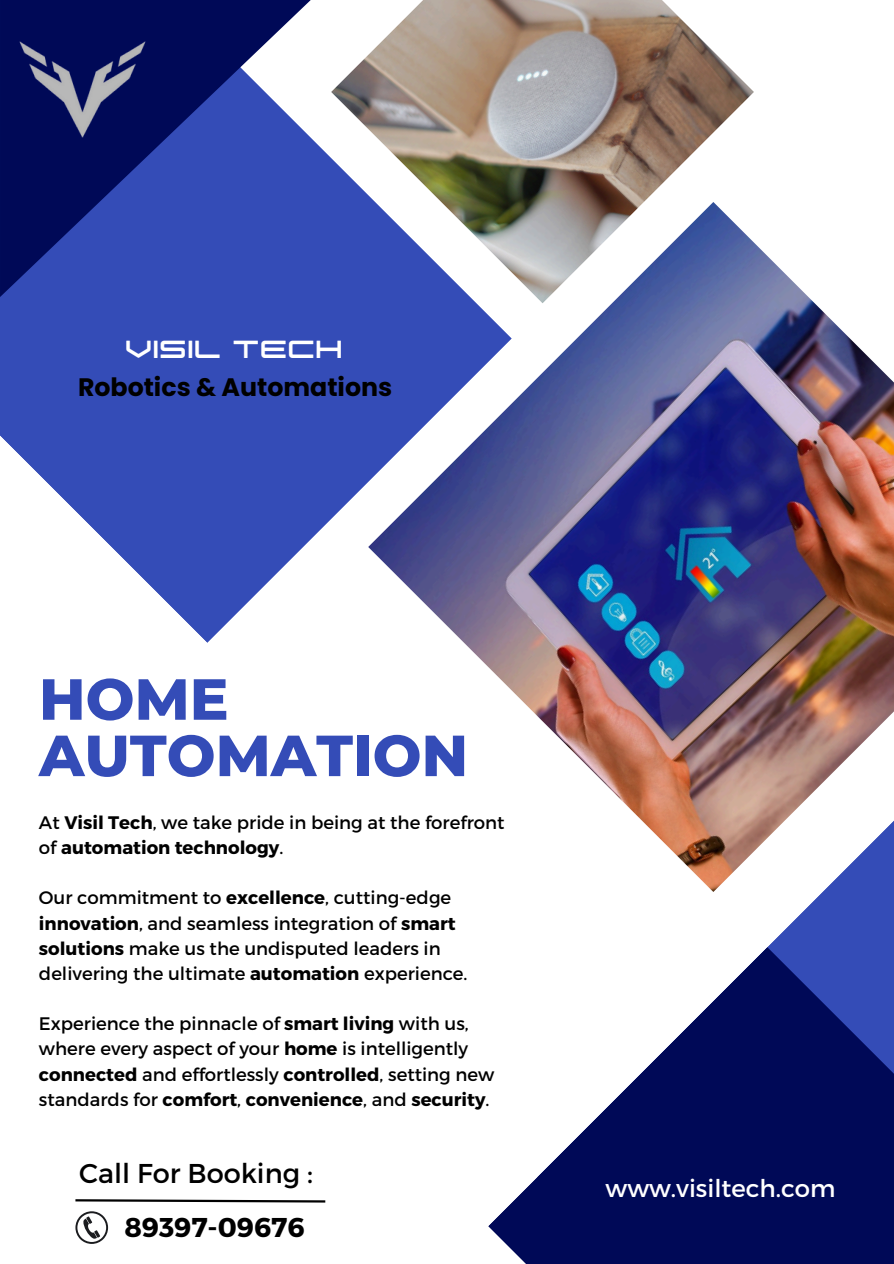
<style>
.page{position:relative;width:894px;height:1264px;background:#fff}
.page>*{position:absolute;margin:0;border:0;box-sizing:border-box;transform-origin:0 0}
.t1{font:800 57.75px/56.4px "Montserrat";color:#344cb7}
.t2{font:34.65px "Reesha";color:#fff}
.t3{font:27.15px "Montserrat";color:#000}
.t4{font:700 27.15px "Montserrat";color:#000}
.t5{font:700 25.2px "Poppins";color:#000}
.t6{font:24.3px "Montserrat";color:#fff}
.t7{font:18.15px/25.2px "Montserrat";color:#000}
.s1{font-weight:700}
</style>
<div class="page">
<svg style="left:0;top:0;width:368px;height:643px;fill:#344cb7"></svg>
<svg style="left:0;top:0;width:310px;height:297px;background:#2f409a"></svg>
<svg style="left:768px;top:892px;width:125px;height:55px;fill:#344cb7"></svg>
<svg style="left:488px;top:947px;width:405px;height:316px;fill:#000957"></svg>
<svg style="left:75px;top:1211px;width:33px;height:32px"></svg>
<svg style="left:75px;top:1199px;width:251px;height:4px"></svg>
<img style="left:368px;top:241px;width:525px;height:651px">
<img style="left:331px;top:0;width:422px;height:303px">
<img style="left:10px;top:16px;width:146px;height:147px">
<h5 class="t2" style="left:126px;top:330px;width:219px">VISIL TECH</h5>
<h4 class="t5" style="left:78px;top:370px;width:315px">Robotics &amp; Automations</h4>
<h3 class="t1" style="left:39px;top:670px;width:430px">HOME<br>AUTOMATION</h3>
<p class="t7" style="left:39px;top:808px;width:467px">At <span class="s1">Visil Tech</span>, we take pride in being at the forefront of <span class="s1">automation technology</span>.</p>
<p class="t7" style="left:39px;top:884px;width:430px">Our commitment to <span class="s1">excellence</span>, cutting-edge <span class="s1">innovation</span>, and seamless integration of <span class="s1">smart solutions</span> make us the undisputed leaders in delivering the ultimate <span class="s1">automation</span> experience.</p>
<h1 class="t7" style="left:39px;top:1010px;width:457px">Experience the pinnacle of <span class="s1">smart living</span> with us, where every aspect of your <span class="s1">home</span> is intelligently <span class="s1">connected</span> and effortlessly <span class="s1">controlled</span>, setting new standards for <span class="s1">comfort</span>, <span class="s1">convenience</span>, and <span class="s1">security</span>.</h1>
<p class="t3" style="left:79px;top:1155px;width:235px">Call For Booking :</p>
<p class="t4" style="left:124px;top:1209px;width:182px">89397-09676</p>
<p class="t6" style="left:605px;top:1172px;width:231px">www.visiltech.com</p>
</div>
